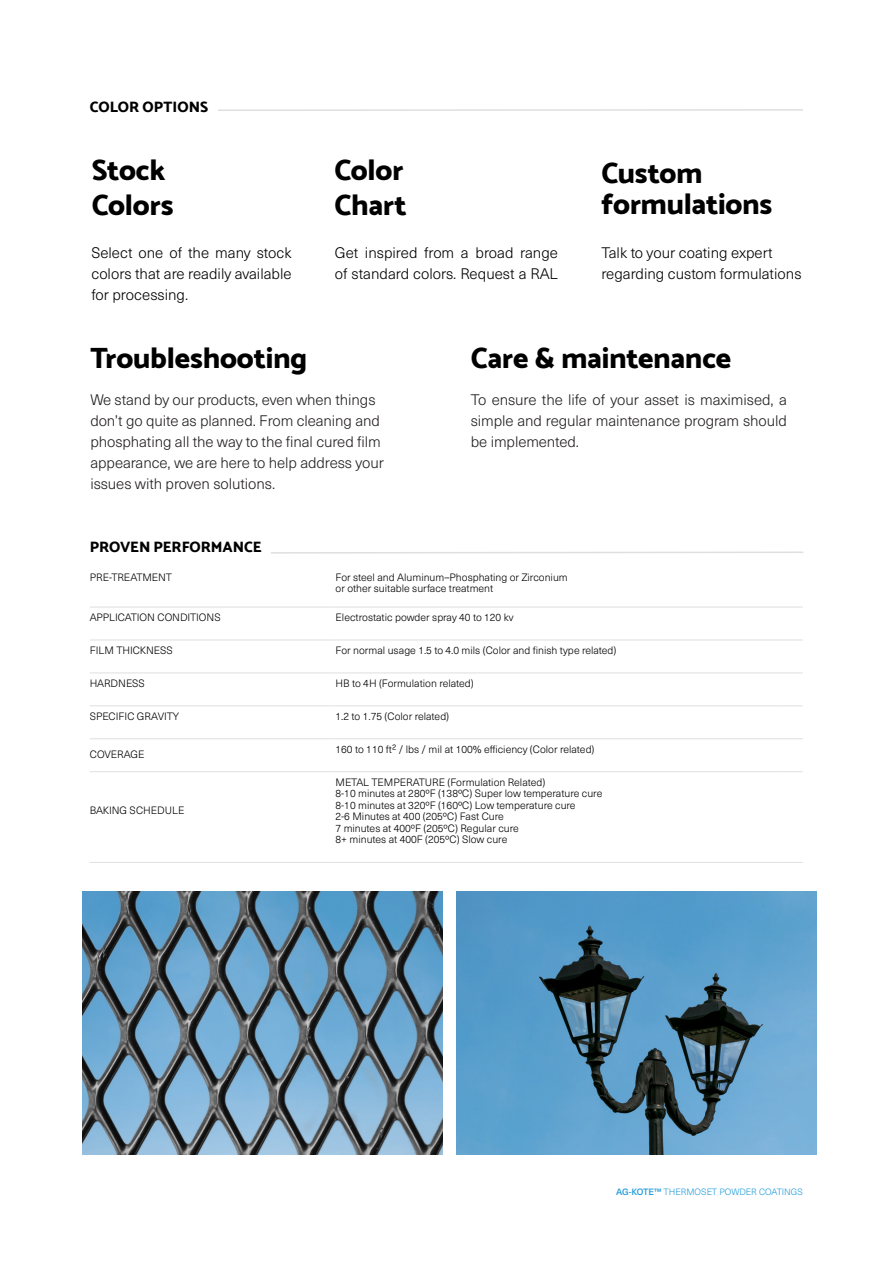
<style>
.page{position:relative;width:893px;height:1263px;background:#fff}
.page>*{position:absolute;margin:0;border:0;box-sizing:border-box;transform-origin:0 0}
.Subtitles{font:800 29.25px/30.8px "Catamaran";letter-spacing:-.005em;color:#000}
.Paragraph{font:300 15px/21px "Neue Haas Unica";letter-spacing:-.005em;color:#231f20;text-align:justify}
.Paragraph-2{font:300 15px/21px "Neue Haas Unica";color:#000}
.Sections{font:800 15px "Catamaran";letter-spacing:-.005em;color:#000}
.Table{font:300 10.5px "Neue Haas Unica";color:#000}
.Credits{font:300 9px "Neue Haas Unica";color:#239cd8}
.s1{font-weight:500}
</style>
<div class="page">
<svg style="left:271px;top:551px;width:532px;height:3px"></svg>
<hr style="left:90px;top:607px;width:246px;height:1px;background:#e0dfde">
<hr style="left:336px;top:607px;width:447px;height:1px;background:#e0dfde">
<svg style="left:783px;top:607px;width:20px;height:1px"></svg>
<hr style="left:90px;top:640px;width:246px;height:1px;background:#e0dfde">
<hr style="left:336px;top:640px;width:447px;height:1px;background:#e0dfde">
<svg style="left:783px;top:640px;width:20px;height:1px"></svg>
<hr style="left:90px;top:672px;width:246px;height:1px;background:#e0dfde">
<hr style="left:336px;top:672px;width:447px;height:1px;background:#e0dfde">
<svg style="left:783px;top:672px;width:20px;height:1px"></svg>
<hr style="left:90px;top:705px;width:246px;height:1px;background:#e0dfde">
<hr style="left:336px;top:705px;width:447px;height:1px;background:#e0dfde">
<svg style="left:783px;top:705px;width:20px;height:1px"></svg>
<hr style="left:90px;top:738px;width:246px;height:1px;background:#e0dfde">
<hr style="left:336px;top:738px;width:447px;height:1px;background:#e0dfde">
<svg style="left:783px;top:738px;width:20px;height:1px"></svg>
<hr style="left:90px;top:771px;width:246px;height:1px;background:#e0dfde">
<hr style="left:336px;top:771px;width:447px;height:1px;background:#e0dfde">
<svg style="left:783px;top:771px;width:20px;height:1px"></svg>
<hr style="left:90px;top:862px;width:246px;height:1px;background:#e0dfde">
<hr style="left:336px;top:862px;width:447px;height:1px;background:#e0dfde">
<svg style="left:783px;top:862px;width:20px;height:1px"></svg>
<img style="left:83px;top:892px;width:360px;height:262px">
<img style="left:457px;top:892px;width:360px;height:262px">
<svg style="left:218px;top:109px;width:585px;height:2px"></svg>
<p class="Sections" style="left:90px;top:98px;width:120px">COLOR OPTIONS</p>
<p class="Subtitles" style="left:92px;top:155px;width:75px">Stock</p>
<p class="Subtitles" style="left:92px;top:190px;width:83px">Colors</p>
<p class="Paragraph-2" style="left:91px;top:241px;width:202px;text-align:justify">Select one of the many stock colors that are readily available for processing.</p>
<p class="Subtitles" style="left:335px;top:155px;width:71px">Color</p>
<p class="Subtitles" style="left:335px;top:190px;width:74px">Chart</p>
<p class="Paragraph-2" style="left:335px;top:241px;width:224px">Get inspired from a broad range of standard colors. Request a RAL</p>
<p class="Subtitles" style="left:601px;top:158px;width:172px">Custom formulations</p>
<p class="Paragraph-2" style="left:601px;top:241px;width:202px">Talk to your coating expert regarding custom formulations</p>
<p class="Subtitles" style="left:90px;top:343px;width:218px">Troubleshooting</p>
<p class="Paragraph" style="left:90px;top:388px;width:295px;text-align:left">We stand by our products, even when things don’t go quite as planned. From cleaning and phosphating all the way to the final cured film appearance, we are here to help address your issues with proven solutions.</p>
<p class="Sections" style="left:90px;top:538px;width:173px">PROVEN PERFORMANCE</p>
<p class="Subtitles" style="left:471px;top:343px;width:262px">Care &amp; maintenance</p>
<p class="Paragraph" style="left:471px;top:388px;width:318px">To ensure the life of your asset is maximised, a simple and regular maintenance program should be implemented.</p>
<p class="Table" style="left:90px;top:569px;width:84px">PRE-TREATMENT</p>
<p class="Table" style="left:336px;top:569px;width:234px">For steel and Aluminum–Phosphating or Zirconium</p>
<p class="Table" style="left:336px;top:581px;width:159px">or other suitable surface treatment</p>
<p class="Table" style="left:90px;top:610px;width:132px">APPLICATION CONDITIONS</p>
<p class="Table" style="left:336px;top:610px;width:179px">Electrostatic powder spray 40 to 120 kv</p>
<p class="Table" style="left:90px;top:642px;width:85px">FILM THICKNESS</p>
<p class="Table" style="left:336px;top:642px;width:282px">For normal usage 1.5 to 4.0 mils (Color and finish type related)</p>
<p class="Table" style="left:90px;top:675px;width:57px">HARDNESS</p>
<p class="Table" style="left:336px;top:675px;width:140px">HB to 4H (Formulation related)</p>
<p class="Table" style="left:90px;top:708px;width:91px">SPECIFIC GRAVITY</p>
<p class="Table" style="left:336px;top:708px;width:115px">1.2 to 1.75 (Color related)</p>
<p class="Table" style="left:90px;top:747px;width:56px">COVERAGE</p>
<p class="Table" style="left:336px;top:741px;width:260px">160 to 110 ft² / lbs / mil at 100% efficiency (Color related)</p>
<p class="Table" style="left:90px;top:803px;width:96px">BAKING SCHEDULE</p>
<p class="Table" style="left:336px;top:774px;width:211px">METAL TEMPERATURE (Formulation Related)</p>
<p class="Table" style="left:336px;top:786px;width:268px">8-10 minutes at 280ºF (138ºC) Super low temperature cure</p>
<p class="Table" style="left:336px;top:797px;width:242px">8-10 minutes at 320ºF (160ºC) Low temperature cure</p>
<p class="Table" style="left:336px;top:809px;width:170px">2-6 Minutes at 400 (205ºC) Fast Cure</p>
<p class="Table" style="left:336px;top:820px;width:185px">7 minutes at 400ºF (205ºC) Regular cure</p>
<p class="Table" style="left:336px;top:832px;width:173px">8+ minutes at 400F (205ºC) Slow cure</p>
<p class="Credits" style="left:616px;top:1185px;width:188px"><span class="s1">AG-KOTE™</span> THERMOSET POWDER COATINGS</p>
</div>
